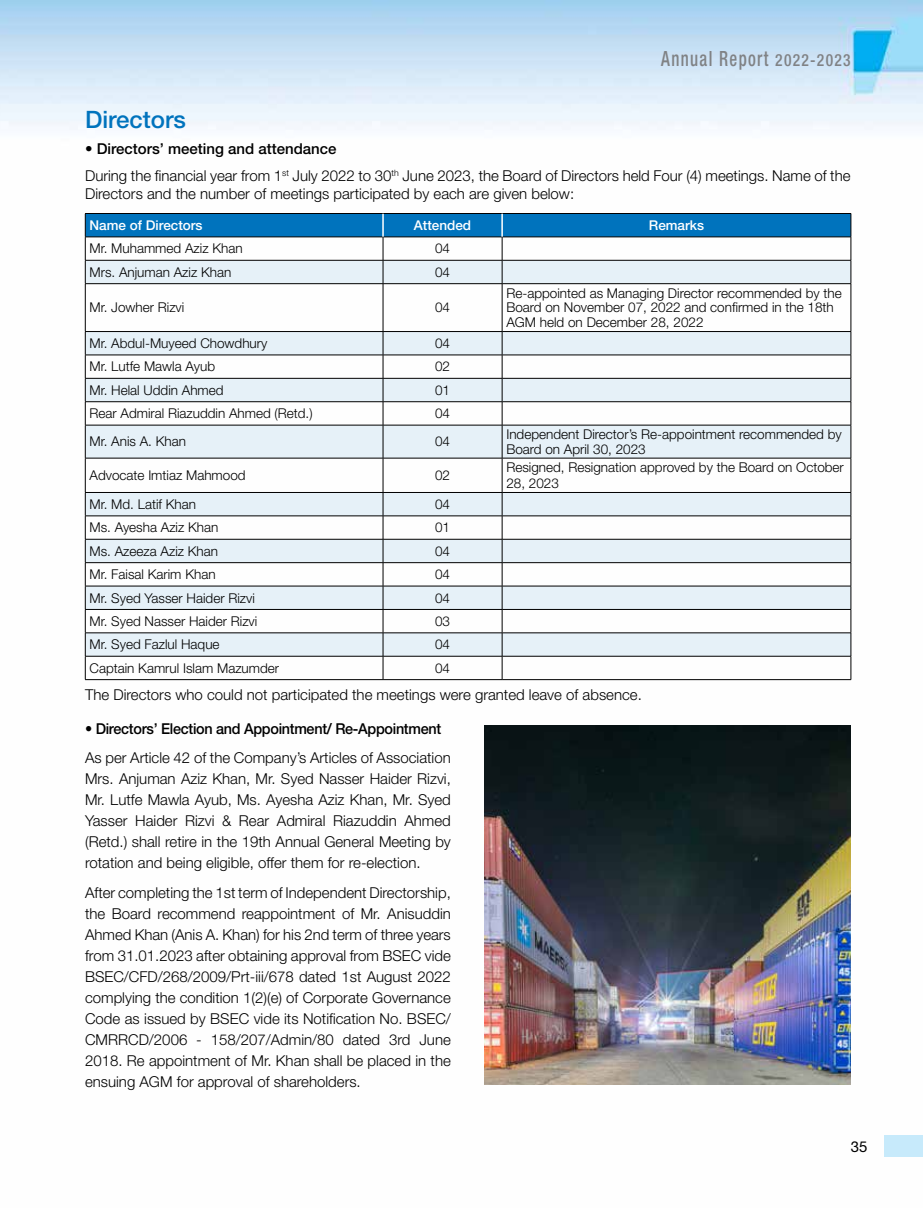
<style>
.page{position:relative;width:923px;height:1208px;background:#fff}
.page>*{position:absolute;margin:0;border:0;box-sizing:border-box;transform-origin:0 0}
.t1{font:500 24px "Helvetica Neue LT Std";color:#0073bd}
.t2{font:500 condensed 21px "Helvetica Neue LT Std";letter-spacing:.08em;color:#808285;scale:.8 1}
.t3{font:300 15px/21px "Helvetica Neue LT Std";color:#000;text-align:justify}
.t4{font:500 15px "Helvetica Neue LT Std";letter-spacing:-.02em;color:#000;scale:.96 1}
.t5{font:15px "Helvetica Neue LT Std";color:#000}
.t6{font:300 13.5px/14.9px "Helvetica Neue LT Std";color:#000}
.t7{font:500 13.5px "Helvetica Neue LT Std";color:#fff}
.s1{font-size:16.8px}
.s2{font-weight:500}
</style>
<div class="page">
<img style="left:0;top:0;width:923px;height:1085px">
<div style="left:884px;top:1135px;width:39px;height:22px;background:#c7eafb"></div>
<svg style="left:86px;top:284px;width:764px;height:372px"></svg>
<svg style="left:85px;top:213px;width:766px;height:70px"></svg>
<hr style="left:85px;top:283px;width:298px;height:1px;background:#000">
<hr style="left:85px;top:284px;width:1px;height:47px;background:#000">
<hr style="left:383px;top:283px;width:119px;height:1px;background:#000">
<hr style="left:383px;top:284px;width:1px;height:47px;background:#000">
<hr style="left:502px;top:283px;width:349px;height:1px;background:#000">
<hr style="left:502px;top:284px;width:1px;height:47px;background:#000">
<hr style="left:850px;top:284px;width:1px;height:47px;background:#000">
<hr style="left:85px;top:331px;width:298px;height:1px;background:#000">
<hr style="left:383px;top:331px;width:119px;height:1px;background:#000">
<hr style="left:502px;top:331px;width:349px;height:1px;background:#000">
<hr style="left:85px;top:355px;width:298px;height:1px;background:#000">
<hr style="left:383px;top:355px;width:119px;height:1px;background:#000">
<hr style="left:502px;top:355px;width:349px;height:1px;background:#000">
<hr style="left:85px;top:378px;width:298px;height:1px;background:#000">
<hr style="left:383px;top:378px;width:119px;height:1px;background:#000">
<hr style="left:502px;top:378px;width:349px;height:1px;background:#000">
<hr style="left:85px;top:401px;width:298px;height:1px;background:#000">
<svg style="left:85px;top:332px;width:1px;height:93px"></svg>
<hr style="left:383px;top:401px;width:119px;height:1px;background:#000">
<svg style="left:383px;top:332px;width:1px;height:93px"></svg>
<hr style="left:502px;top:401px;width:349px;height:1px;background:#000">
<svg style="left:502px;top:332px;width:1px;height:93px"></svg>
<svg style="left:850px;top:332px;width:1px;height:93px"></svg>
<hr style="left:85px;top:425px;width:298px;height:1px;background:#000">
<hr style="left:85px;top:425px;width:1px;height:33px;background:#000">
<hr style="left:383px;top:425px;width:119px;height:1px;background:#000">
<hr style="left:383px;top:425px;width:1px;height:33px;background:#000">
<hr style="left:502px;top:425px;width:349px;height:1px;background:#000">
<hr style="left:502px;top:425px;width:1px;height:33px;background:#000">
<hr style="left:850px;top:425px;width:1px;height:33px;background:#000">
<hr style="left:85px;top:458px;width:298px;height:1px;background:#000">
<hr style="left:85px;top:458px;width:1px;height:34px;background:#000">
<hr style="left:383px;top:458px;width:119px;height:1px;background:#000">
<hr style="left:383px;top:458px;width:1px;height:34px;background:#000">
<hr style="left:502px;top:458px;width:349px;height:1px;background:#000">
<hr style="left:502px;top:458px;width:1px;height:34px;background:#000">
<hr style="left:850px;top:458px;width:1px;height:34px;background:#000">
<hr style="left:85px;top:492px;width:298px;height:1px;background:#000">
<hr style="left:383px;top:492px;width:119px;height:1px;background:#000">
<hr style="left:502px;top:492px;width:349px;height:1px;background:#000">
<hr style="left:85px;top:515px;width:298px;height:1px;background:#000">
<hr style="left:383px;top:515px;width:119px;height:1px;background:#000">
<hr style="left:502px;top:515px;width:349px;height:1px;background:#000">
<hr style="left:85px;top:539px;width:298px;height:1px;background:#000">
<hr style="left:383px;top:539px;width:119px;height:1px;background:#000">
<hr style="left:502px;top:539px;width:349px;height:1px;background:#000">
<hr style="left:85px;top:562px;width:298px;height:1px;background:#000">
<hr style="left:383px;top:562px;width:119px;height:1px;background:#000">
<hr style="left:502px;top:562px;width:349px;height:1px;background:#000">
<hr style="left:85px;top:586px;width:298px;height:1px;background:#000">
<hr style="left:383px;top:586px;width:119px;height:1px;background:#000">
<hr style="left:502px;top:586px;width:349px;height:1px;background:#000">
<hr style="left:85px;top:609px;width:298px;height:1px;background:#000">
<hr style="left:383px;top:609px;width:119px;height:1px;background:#000">
<hr style="left:502px;top:609px;width:349px;height:1px;background:#000">
<hr style="left:85px;top:632px;width:298px;height:1px;background:#000">
<hr style="left:383px;top:632px;width:119px;height:1px;background:#000">
<hr style="left:502px;top:632px;width:349px;height:1px;background:#000">
<hr style="left:85px;top:656px;width:298px;height:1px;background:#000">
<svg style="left:85px;top:493px;width:1px;height:186px"></svg>
<hr style="left:383px;top:656px;width:119px;height:1px;background:#000">
<svg style="left:383px;top:493px;width:1px;height:186px"></svg>
<hr style="left:502px;top:656px;width:349px;height:1px;background:#000">
<svg style="left:502px;top:493px;width:1px;height:186px"></svg>
<svg style="left:850px;top:493px;width:1px;height:186px"></svg>
<hr style="left:85px;top:679px;width:298px;height:1px;background:#000">
<hr style="left:383px;top:679px;width:119px;height:1px;background:#000">
<hr style="left:502px;top:679px;width:349px;height:1px;background:#000">
<hr style="left:382px;top:214px;width:2px;height:23px;background:#fff">
<hr style="left:501px;top:214px;width:2px;height:23px;background:#fff">
<img style="left:485px;top:725px;width:365px;height:359px">
<h2 class="t2" style="left:661px;top:46px;width:238px">Annual Report <span class="s1">2022-2023</span></h2>
<h1 class="t1" style="left:85px;top:105px;width:102px">Directors</h1>
<p class="t3" style="left:85px;top:135px;width:767px;line-height:26.5px"><span class="s2">• Directors’ meeting and attendance<br></span>During the financial year from 1<sup>st</sup> July 2022 to 30<sup>th</sup> June 2023, the Board of Directors held Four (4) meetings. Name of the</p>
<p class="t3" style="left:85px;top:183px;width:491px">Directors and the number of meetings participated by each are given below:</p>
<p class="t7" style="left:90px;top:217px;width:115px">Name of Directors</p>
<p class="t7" style="left:414px;top:217px;width:59px">Attended</p>
<p class="t7" style="left:649px;top:217px;width:57px">Remarks</p>
<p class="t6" style="left:90px;top:241px;width:155px">Mr. Muhammed Aziz Khan</p>
<p class="t6" style="left:435px;top:241px;width:17px">04</p>
<p class="t6" style="left:90px;top:264px;width:143px">Mrs. Anjuman Aziz Khan</p>
<p class="t6" style="left:435px;top:264px;width:17px">04</p>
<p class="t6" style="left:90px;top:300px;width:96px">Mr. Jowher Rizvi</p>
<p class="t6" style="left:435px;top:300px;width:17px">04</p>
<p class="t6" style="left:506px;top:285px;width:337px">Re-appointed as Managing Director recommended by the<br>Board on November 07, 2022 and confirmed in the 18th<br>AGM held on December 28, 2022</p>
<p class="t6" style="left:90px;top:335px;width:179px">Mr. Abdul-Muyeed Chowdhury</p>
<p class="t6" style="left:435px;top:335px;width:17px">04</p>
<p class="t6" style="left:90px;top:359px;width:127px">Mr. Lutfe Mawla Ayub</p>
<p class="t6" style="left:435px;top:359px;width:17px">02</p>
<p class="t6" style="left:90px;top:382px;width:136px">Mr. Helal Uddin Ahmed</p>
<p class="t6" style="left:435px;top:382px;width:17px">01</p>
<p class="t6" style="left:90px;top:406px;width:225px">Rear Admiral Riazuddin Ahmed (Retd.)</p>
<p class="t6" style="left:435px;top:406px;width:17px">04</p>
<p class="t6" style="left:90px;top:434px;width:98px">Mr. Anis A. Khan</p>
<p class="t6" style="left:435px;top:434px;width:17px">04</p>
<p class="t6" style="left:506px;top:426px;width:337px">Independent Director’s Re-appointment recommended by<br>Board on April 30, 2023</p>
<p class="t6" style="left:90px;top:467px;width:158px">Advocate Imtiaz Mahmood</p>
<p class="t6" style="left:435px;top:467px;width:17px">02</p>
<p class="t6" style="left:506px;top:459px;width:339px;line-height:16.2px">Resigned, Resignation approved by the Board on October<br>28, 2023</p>
<p class="t6" style="left:90px;top:496px;width:108px">Mr. Md. Latif Khan</p>
<p class="t6" style="left:435px;top:496px;width:17px">04</p>
<p class="t6" style="left:90px;top:520px;width:130px">Ms. Ayesha Aziz Khan</p>
<p class="t6" style="left:435px;top:520px;width:17px">01</p>
<p class="t6" style="left:90px;top:543px;width:130px">Ms. Azeeza Aziz Khan</p>
<p class="t6" style="left:435px;top:543px;width:17px">04</p>
<p class="t6" style="left:90px;top:566px;width:128px">Mr. Faisal Karim Khan</p>
<p class="t6" style="left:435px;top:566px;width:17px">04</p>
<p class="t6" style="left:90px;top:590px;width:167px">Mr. Syed Yasser Haider Rizvi</p>
<p class="t6" style="left:435px;top:590px;width:17px">04</p>
<p class="t6" style="left:90px;top:613px;width:169px">Mr. Syed Nasser Haider Rizvi</p>
<p class="t6" style="left:435px;top:613px;width:17px">03</p>
<p class="t6" style="left:90px;top:637px;width:132px">Mr. Syed Fazlul Haque</p>
<p class="t6" style="left:435px;top:637px;width:17px">04</p>
<p class="t6" style="left:90px;top:660px;width:191px">Captain Kamrul Islam Mazumder</p>
<p class="t6" style="left:435px;top:660px;width:17px">04</p>
<p class="t3" style="left:85px;top:684px;width:558px">The Directors who could not participated the meetings were granted leave of absence.</p>
<p class="t4" style="left:85px;top:719px;width:372px">• Directors’ Election and Appointment/ Re-Appointment</p>
<p class="t3" style="left:85px;top:747px;width:367px">As per Article 42 of the Company’s Articles of Association Mrs. Anjuman Aziz Khan, Mr. Syed Nasser Haider Rizvi, Mr. Lutfe Mawla Ayub, Ms. Ayesha Aziz Khan, Mr. Syed Yasser Haider Rizvi &amp; Rear Admiral Riazuddin Ahmed (Retd.) shall retire in the 19th Annual General Meeting by rotation and being eligible, offer them for re-election.</p>
<p class="t3" style="left:85px;top:881px;width:367px">After completing the 1st term of Independent Directorship, the Board recommend reappointment of Mr. Anisuddin Ahmed Khan (Anis A. Khan) for his 2nd term of three years from 31.01.2023 after obtaining approval from BSEC vide BSEC/CFD/268/2009/Prt-iii/678 dated 1st August 2022 complying the condition 1(2)(e) of Corporate Governance Code as issued by BSEC vide its Notification No. BSEC/ CMRRCD/2006 - 158/207/Admin/80 dated 3rd June 2018. Re appointment of Mr. Khan shall be placed in the ensuing AGM for approval of shareholders.</p>
<p class="t5" style="left:850px;top:1137px;width:18px">35</p>
</div>
